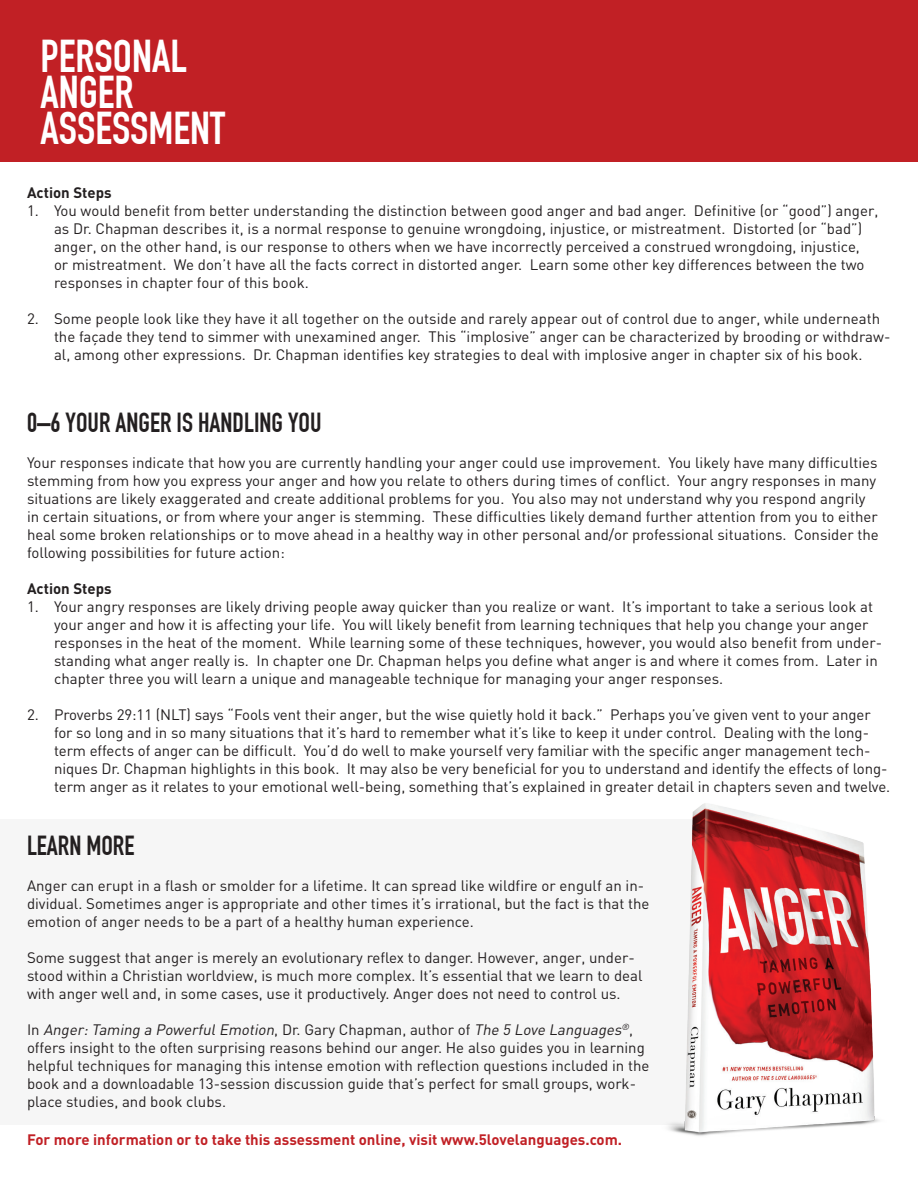
<style>
.page{position:relative;width:918px;height:1188px;background:#fff}
.page>*{position:absolute;margin:0;border:0;box-sizing:border-box;transform-origin:0 0}
.t1{font:700 45px/36px "DIN Condensed";color:#fff}
.t2{font:700 27px "DIN Condensed";color:#231f20}
.Body_Copy{font:15px/18px "DIN";color:#231f20}
.t3{font:700 15px "DIN";color:#c12025}
.Subtitle{font:700 15px "DIN";color:#231f20}
.s1{font-style:italic}
</style>
<div class="page">
<div style="left:0;top:819px;width:756px;height:306px;background:#f6f6f6"></div>
<div style="left:0;top:0;width:918px;height:162px;background:#c12025"></div>
<img style="left:668px;top:803px;width:212px;height:333px">
<p class="t1" style="left:40px;top:39px;width:186px">PERSONAL<br>ANGER<br>ASSESSMENT</p>
<p class="Subtitle" style="left:27px;top:183px;width:86px">Action Steps</p>
<p class="Body_Copy" style="left:54px;top:201px;width:826px;text-indent:-27px">1. You would benefit from better understanding the distinction between good anger and bad anger. Definitive (or “good”) anger, as Dr. Chapman describes it, is a normal response to genuine wrongdoing, injustice, or mistreatment. Distorted (or “bad”) anger, on the other hand, is our response to others when we have incorrectly perceived a construed wrongdoing, injustice,<br>or mistreatment. We don’t have all the facts correct in distorted anger. Learn some other key differences between the two responses in chapter four of this book.</p>
<p class="Body_Copy" style="left:54px;top:309px;width:838px;text-indent:-27px">2. Some people look like they have it all together on the outside and rarely appear out of control due to anger, while underneath the façade they tend to simmer with unexamined anger. This “implosive” anger can be characterized by brooding or withdraw&shy;al, among other expressions. Dr. Chapman identifies key strategies to deal with implosive anger in chapter six of his book.</p>
<p class="t2" style="left:27px;top:407px;width:296px">0–6 YOUR ANGER IS HANDLING YOU</p>
<p class="Body_Copy" style="left:27px;top:453px;width:853px">Your responses indicate that how you are currently handling your anger could use improvement. You likely have many difficulties stemming from how you express your anger and how you relate to others during times of conflict. Your angry responses in many situations are likely exaggerated and create additional problems for you. You also may not understand why you respond angrily in certain situations, or from where your anger is stemming. These difficulties likely demand further attention from you to either heal some broken relationships or to move ahead in a healthy way in other personal and/or professional situations. Consider the following possibilities for future action:</p>
<p class="Subtitle" style="left:27px;top:579px;width:86px">Action Steps</p>
<p class="Body_Copy" style="left:54px;top:597px;width:830px;text-indent:-27px">1. Your angry responses are likely driving people away quicker than you realize or want. It’s important to take a serious look at your anger and how it is affecting your life. You will likely benefit from learning techniques that help you change your anger responses in the heat of the moment. While learning some of these techniques, however, you would also benefit from under&shy;standing what anger really is. In chapter one Dr. Chapman helps you define what anger is and where it comes from. Later in chapter three you will learn a unique and manageable technique for managing your anger responses.</p>
<p class="Body_Copy" style="left:54px;top:705px;width:838px;text-indent:-27px">2. Proverbs 29:11 (NLT) says “Fools vent their anger, but the wise quietly hold it back.” Perhaps you’ve given vent to your anger for so long and in so many situations that it’s hard to remember what it’s like to keep it under control. Dealing with the long&shy;term effects of anger can be difficult. You’d do well to make yourself very familiar with the specific anger management tech&shy;niques Dr. Chapman highlights in this book. It may also be very beneficial for you to understand and identify the effects of long&shy;term anger as it relates to your emotional well-being, something that’s explained in greater detail in chapters seven and twelve.</p>
<p class="t2" style="left:27px;top:830px;width:109px">LEARN MORE</p>
<p class="Body_Copy" style="left:27px;top:876px;width:624px">Anger can erupt in a flash or smolder for a lifetime. It can spread like wildfire or engulf an in&shy;dividual. Sometimes anger is appropriate and other times it’s irrational, but the fact is that the emotion of anger needs to be a part of a healthy human experience.</p>
<p class="Body_Copy" style="left:27px;top:948px;width:617px">Some suggest that anger is merely an evolutionary reflex to danger. However, anger, under&shy;stood within a Christian worldview, is much more complex. It’s essential that we learn to deal with anger well and, in some cases, use it productively. Anger does not need to control us.</p>
<p class="Body_Copy" style="left:27px;top:1020px;width:624px">I n <span class="s1">Anger:Taming a PowerfulEmotion</span>, D r. G a ry C h a p m a n , a u t h o r o f <span class="s1">The 5 Love Languages</span><sup>®</sup>, offers insight to the often surprising reasons behind our anger. He also guides you in learning helpful techniques for managing this intense emotion with reflection questions included in the book and a downloadable 13-session discussion guide that’s perfect for small groups, work&shy;place studies, and book clubs.</p>
<p class="t3" style="left:27px;top:1129px;width:597px">For more information or to take this assessment online, visit www.5lovelanguages.com.</p>
</div>
